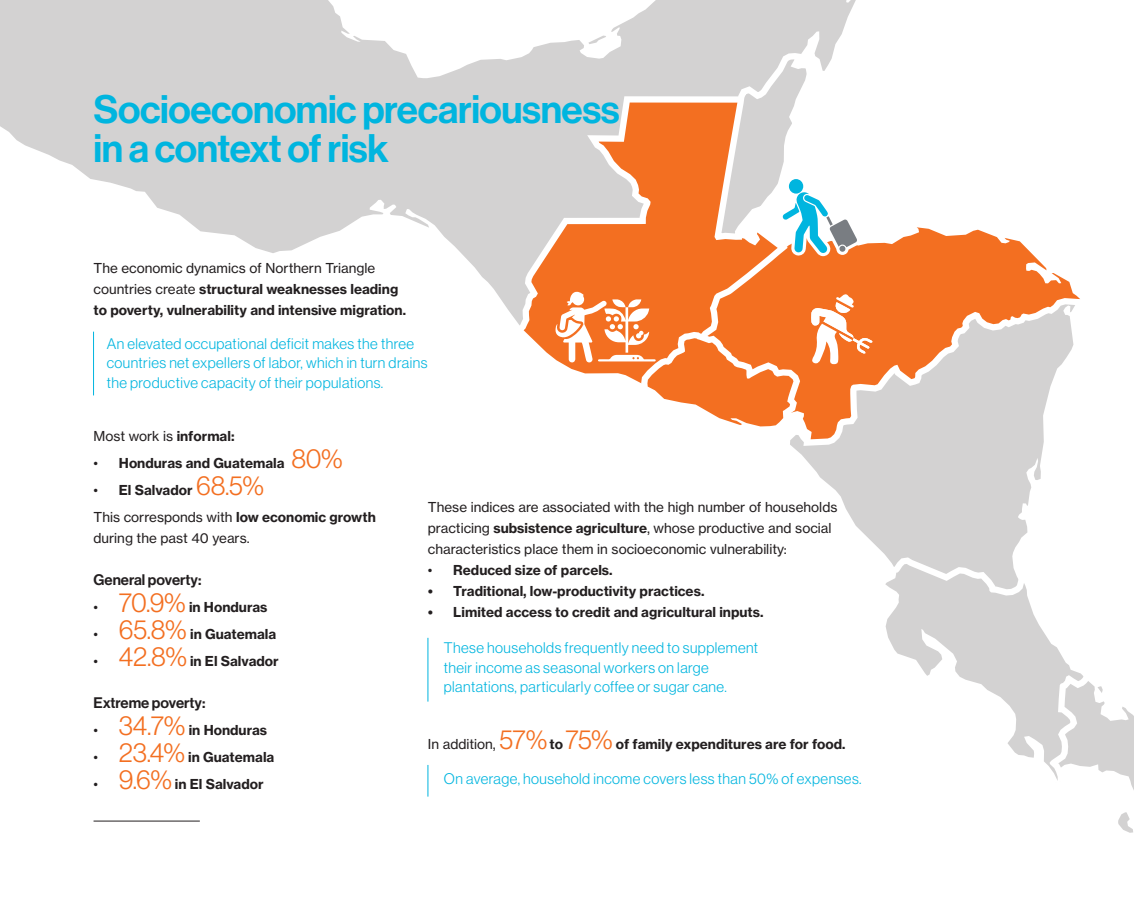
<style>
.page{position:relative;width:1134px;height:918px;background:#fff}
.page>*{position:absolute;margin:0;border:0;box-sizing:border-box;transform-origin:0 0}
.t1{font:39px/39px "N Haas Grotesk DS Pro 65 Md";letter-spacing:-.01em;color:#00b5df}
.t2{font:15px/19.5px "N Haas Grotesk DS Pro 45 Lt";letter-spacing:.03em;color:#00b5df}
.t3{font:15px "N Haas Grotesk DS Pro 65 Md";color:#231f20}
.t4{font:13.5px/21px "N Haas Grotesk TX Pro 75 Bd";color:#231f20}
.t5{font:13.5px/21px "N Haas Grotesk TX Pro 55 Rg";color:#231f20}
.s1{font-family:"N Haas Grotesk TX Pro 55 Rg"}
.s2{font-family:"N Haas Grotesk DS Pro 65 Md";font-size:15px}
.s3{font-family:"N Haas Grotesk TX Pro 75 Bd"}
.s4{font-family:"N Haas Grotesk DS Pro 45 Lt";font-size:27px;color:#f36f21}
</style>
<div class="page">
<hr style="left:94px;top:821px;width:106px;height:1px;background:#231f20">
<svg style="left:1091px;top:684px;width:43px;height:149px"></svg>
<svg style="left:792px;top:446px;width:251px;height:111px;fill:#d3d2d2"></svg>
<svg style="left:0;top:0;width:856px;height:339px;fill:#d3d2d2"></svg>
<svg style="left:788px;top:227px;width:292px;height:219px"></svg>
<svg style="left:515px;top:96px;width:273px;height:263px;background:#e99d71"></svg>
<svg style="left:885px;top:557px;width:206px;height:224px"></svg>
<svg style="left:711px;top:50px;width:150px;height:206px"></svg>
<svg style="left:810px;top:294px;width:63px;height:71px"></svg>
<svg style="left:555px;top:290px;width:245px;height:143px"></svg>
<hr style="left:93px;top:332px;width:1px;height:63px;background:#00b5df">
<hr style="left:428px;top:638px;width:1px;height:64px;background:#00b5df">
<hr style="left:428px;top:765px;width:1px;height:32px;background:#00b5df">
<h1 class="t1" style="left:94px;top:91px;width:528px">Socioeconomic precariousness in a context of risk</h1>
<p class="t5" style="left:94px;top:258px;width:283px">The economic dynamics of Northern Triangle</p>
<p class="t4" style="left:94px;top:279px;width:314px"><span class="s1">countries create</span> structural weaknesses leading to poverty, vulnerability and intensive migration<span class="s2">.</span></p>
<p class="t2" style="left:107px;top:334px;width:322px">An elevated occupational deficit makes the three countries net expellers of labor, which in turn drains the productive capacity of their populations.</p>
<p class="t5" style="left:94px;top:426px;width:143px">Most work is <span class="s3">informal:</span></p>
<p class="t4" style="left:94px;top:453px;width:251px"><span class="s1">•</span> Honduras and Guatemala <span class="s4">80%</span></p>
<p class="t4" style="left:94px;top:480px;width:172px"><span class="s1">•</span> El Salvador <span class="s4">68.5%</span></p>
<p class="t5" style="left:94px;top:507px;width:284px">This corresponds with <span class="s3">low economic growth </span>during the past 40 years.</p>
<p class="t3" style="left:94px;top:571px;width:109px">General poverty:</p>
<p class="t4" style="left:94px;top:597px;width:175px"><span class="s1">•</span> <span class="s4">70.9%</span> in Honduras</p>
<p class="t4" style="left:94px;top:624px;width:184px"><span class="s1">•</span> <span class="s4">65.8%</span> in Guatemala</p>
<p class="t4" style="left:94px;top:651px;width:187px"><span class="s1">•</span> <span class="s4">42.8%</span> in El Salvador</p>
<p class="t3" style="left:94px;top:694px;width:113px">Extreme poverty:</p>
<p class="t4" style="left:94px;top:720px;width:175px"><span class="s1">•</span> <span class="s4">34.7%</span> in Honduras</p>
<p class="t4" style="left:94px;top:747px;width:182px"><span class="s1">•</span> <span class="s4">23.4%</span> in Guatemala</p>
<p class="t4" style="left:94px;top:774px;width:172px"><span class="s1">•</span> <span class="s4">9.6%</span> in El Salvador</p>
<p class="t5" style="left:428px;top:497px;width:411px">These indices are associated with the high number of households practicing <span class="s3">subsistence agriculture</span>, whose productive and social characteristics place them in socioeconomic vulnerability:</p>
<p class="t4" style="left:428px;top:560px;width:186px"><span class="s1">•</span> Reduced size of parcels.</p>
<p class="t4" style="left:428px;top:581px;width:278px">• Traditional, low-productivity practices.</p>
<p class="t4" style="left:428px;top:602px;width:337px">• Limited access to credit and agricultural inputs.</p>
<p class="t2" style="left:444px;top:638px;width:316px">These households frequently need to supplement their income as seasonal workers on large plantations, particularly coffee or sugar cane.</p>
<p class="t4" style="left:428px;top:734px;width:419px"><span class="s1">In addition,</span> <span class="s4">57%</span> to <span class="s4">75%</span> of family expenditures are for food<span class="s2">.</span></p>
<p class="t2" style="left:444px;top:769px;width:419px">On average, household income covers less than 50% of expenses.</p>
</div>
